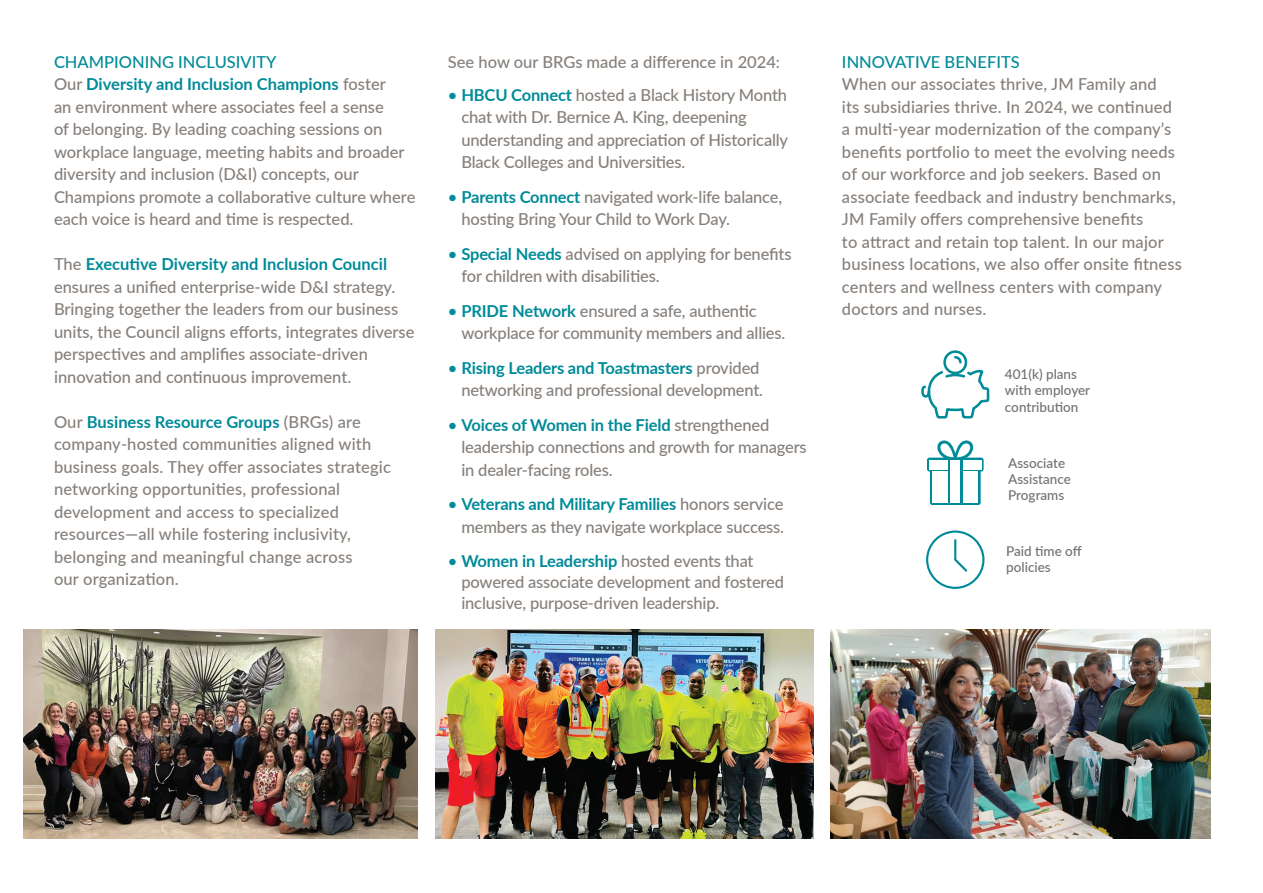
<style>
.page{position:relative;width:1263px;height:893px;background:#fff}
.page>*{position:absolute;margin:0;border:0;box-sizing:border-box;transform-origin:0 0}
.t1{font:500 16.5px/22.5px "Lato";color:#867f7a}
.t2{font:500 16.5px "Lato";color:#008b98}
.t3{font:500 13.5px/16.2px "Lato";color:#717074}
.s1{color:#008b98}
.s2{font-weight:700;color:#008b98}
</style>
<div class="page">
<img style="left:24px;top:629px;width:394px;height:210px">
<img style="left:435px;top:629px;width:378px;height:210px">
<img style="left:830px;top:629px;width:380px;height:210px">
<svg style="left:927px;top:458px;width:56px;height:14px"></svg>
<div style="left:929px;top:460px;width:53px;height:9px;background:#fff"></div>
<svg style="left:930px;top:470px;width:51px;height:35px"></svg>
<div style="left:932px;top:472px;width:46px;height:31px;background:#fff"></div>
<svg style="left:936px;top:440px;width:38px;height:21px"></svg>
<div style="left:948px;top:459px;width:14px;height:45px;background:#008b98"></div>
<div style="left:950px;top:461px;width:10px;height:42px;background:#fff"></div>
<svg style="left:921px;top:350px;width:69px;height:69px"></svg>
<svg style="left:926px;top:530px;width:58px;height:59px"></svg>
<p class="t1" style="left:54px;top:50px;width:363px"><span class="s1">CHAMPIONING INCLUSIVITY<br></span>Our <span class="s2">Diversity and Inclusion Champions</span> foster<br>an environment where associates feel a sense<br>of belonging. By leading coaching sessions on workplace language, meeting habits and broader diversity and inclusion (D&amp;I) concepts, our Champions promote a collaborative culture where each voice is heard and time is respected.</p>
<p class="t1" style="left:54px;top:252px;width:362px">The <span class="s2">Executive Diversity and Inclusion Council </span>ensures a unified enterprise-wide D&amp;I strategy.<br>Bringing together the leaders from our business units, the Council aligns efforts, integrates diverse perspectives and amplifies associate-driven innovation and continuous improvement.</p>
<p class="t1" style="left:54px;top:410px;width:338px">Our <span class="s2">Business Resource Groups</span> (BRGs) are company-hosted communities aligned with business goals. They offer associates strategic networking opportunities, professional development and access to specialized resources—all while fostering inclusivity, belonging and meaningful change across<br>our organization.</p>
<p class="t1" style="left:448px;top:50px;width:334px">See how our BRGs made a difference in 2024:</p>
<p class="t1" style="left:461px;top:83px;width:328px;text-indent:-13px"><span class="s1">•</span> <span class="s2">HBCU Connect</span> hosted a Black History Month chat with Dr. Bernice A. King, deepening understanding and appreciation of Historically Black Colleges and Universities.</p>
<p class="t1" style="left:461px;top:185px;width:322px;text-indent:-13px"><span class="s1">•</span> <span class="s2">Parents Connect</span> navigated work-life balance, hosting Bring Your Child to Work Day.</p>
<p class="t1" style="left:461px;top:242px;width:332px;text-indent:-13px"><span class="s1">•</span> <span class="s2">Special Needs</span> advised on applying for benefits for children with disabilities.</p>
<p class="t1" style="left:461px;top:299px;width:326px;text-indent:-13px"><span class="s1">•</span> <span class="s2">PRIDE Network</span> ensured a safe, authentic workplace for community members and allies.</p>
<p class="t1" style="left:448px;top:356px;width:317px;text-align:right"><span class="s1">•</span> <span class="s2">Rising Leaders and Toastmasters</span> provided networking and professional development.</p>
<p class="t1" style="left:461px;top:413px;width:347px;text-indent:-13px"><span class="s1">•</span> <span class="s2">Voices of Women in the Field</span> strengthened leadership connections and growth for managers in dealer-facing roles.</p>
<p class="t1" style="left:448px;top:492px;width:338px;text-align:right"><span class="s1">•</span> <span class="s2">Veterans and Military Families</span> honors service members as they navigate workplace success.</p>
<p class="t1" style="left:461px;top:550px;width:324px;line-height:21px;text-indent:-13px"><span class="s1">•</span> <span class="s2">Women in Leadership</span> hosted events that powered associate development and fostered inclusive, purpose-driven leadership.</p>
<p class="t2" style="left:842px;top:50px;width:179px">INNOVATIVE BENEFITS</p>
<p class="t1" style="left:842px;top:72px;width:342px">When our associates thrive, JM Family and<br>its subsidiaries thrive. In 2024, we continued a multi-year modernization of the company’s benefits portfolio to meet the evolving needs of our workforce and job seekers. Based on associate feedback and industry benchmarks, JM Family offers comprehensive benefits<br>to attract and retain top talent. In our major business locations, we also offer onsite fitness centers and wellness centers with company doctors and nurses.</p>
<p class="t3" style="left:1005px;top:366px;width:87px">401(k) plans with employer contribution</p>
<p class="t3" style="left:1008px;top:454px;width:64px">Associate<br>Assistance<br>Programs</p>
<p class="t3" style="left:1006px;top:542px;width:77px">Paid time off policies</p>
</div>
